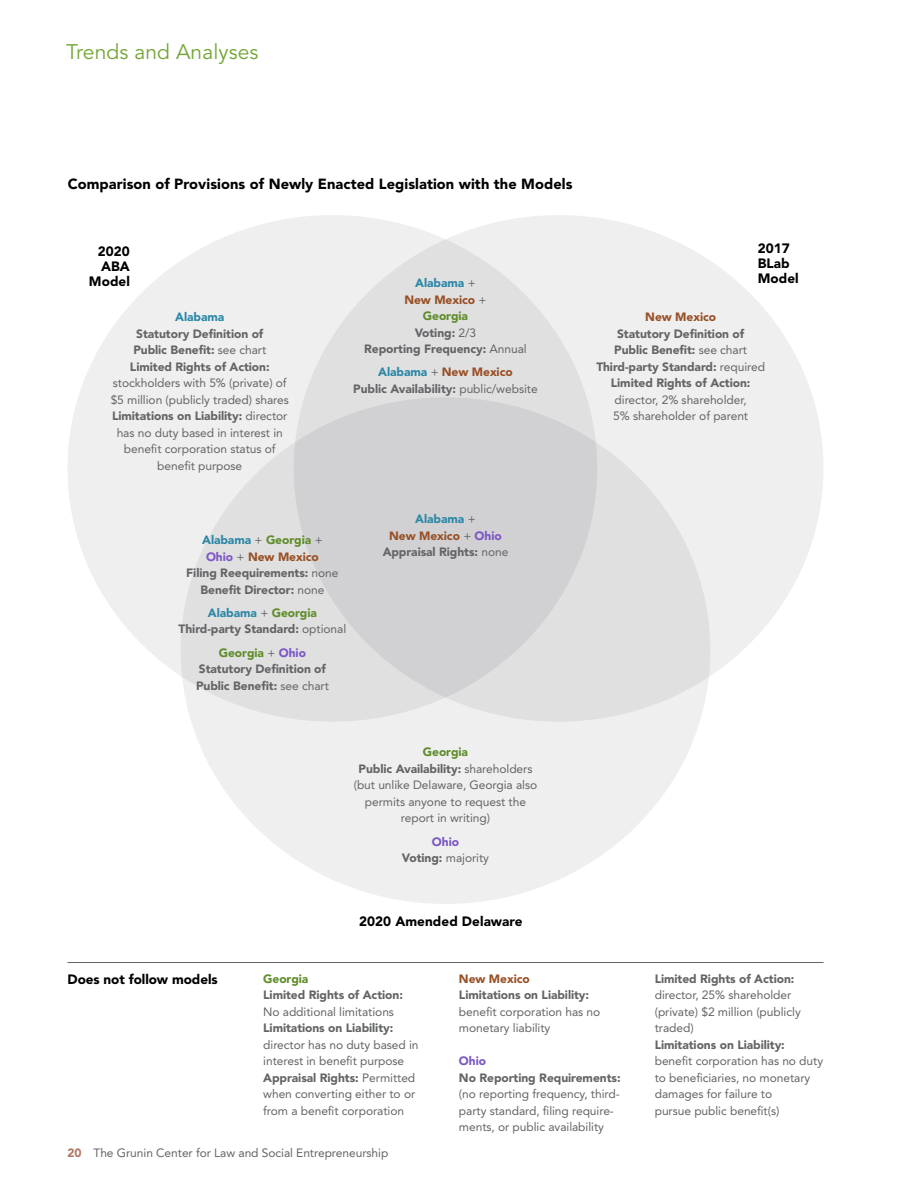
<style>
.page{position:relative;width:918px;height:1188px;background:#fff}
.page>*{position:absolute;margin:0;border:0;box-sizing:border-box;transform-origin:0 0}
.t1{font:21px "Avenir LT Std";letter-spacing:.005em;color:#73a534}
.t2{font:900 14.7px "Avenir LT Std";letter-spacing:.005em;color:#000}
.t3{font:900 13.5px/15px "Avenir LT Std";letter-spacing:.005em;color:#000}
.t4{font:12px/16.5px "Avenir LT Std";letter-spacing:-.005em;color:#636466}
.t5{font:900 12px/16.5px "Avenir LT Std";letter-spacing:-.005em;color:#636466;text-align:center}
.t6{font:900 12px "Avenir LT Std";letter-spacing:-.005em;color:#985025}
.t7{font:900 12px "Avenir LT Std";letter-spacing:-.005em;color:#5f8d2a}
.t8{font:900 12px "Avenir LT Std";color:#7c57c5}
.s1{font-weight:900;color:#2b87a6}
.s2{font-weight:900}
.s3{color:#2b87a6}
.s4{font-weight:400}
.s5{color:#985025}
.s6{color:#5f8d2a}
.s7{color:#7c57c5}
.s8{font-weight:900;color:#5f8d2a}
.s9{font-weight:900;color:#7c57c5}
.s10{font-weight:900;color:#b17865}
</style>
<div class="page">
<div style="left:68px;top:215px;width:529px;height:507px;background:#efeff0;border-radius:50%"></div>
<div style="left:294px;top:215px;width:530px;height:507px;background:linear-gradient(to right,#ddddde,#f3f3f4);border-radius:50%"></div>
<svg style="left:181px;top:397px;width:529px;height:507px"></svg>
<hr style="left:68px;top:962px;width:756px;height:1px;background:#636466">
<h1 class="t1" style="left:66px;top:40px;width:194px">Trends and Analyses</h1>
<p class="t2" style="left:68px;top:175px;width:506px">Comparison of Provisions of Newly Enacted Legislation with the Models</p>
<h4 class="t3" style="left:89px;top:244px;width:43px;text-align:right">2020<br>ABA<br>Model</h4>
<p class="t4" style="left:111px;top:309px;width:180px;text-align:center"><span class="s1">Alabama<br></span><span class="s2">Statutory Definition of<br>Public Benefit:</span> see chart<br><span class="s2">Limited Rights of Action: </span>stockholders with 5% (private) of $5 million (publicly traded) shares<br><span class="s2">Limitations on Liability:</span> director has no duty based in interest in benefit corporation status of benefit purpose</p>
<p class="t5" style="left:364px;top:275px;width:164px"><span class="s3">Alabama</span> <span class="s4">+<br></span><span class="s5">New Mexico</span> <span class="s4">+<br></span><span class="s6">Georgia<br></span>Voting: <span class="s4">2/3<br></span>Reporting Frequency: <span class="s4">Annual</span></p>
<p class="t5" style="left:353px;top:364px;width:186px"><span class="s3">Alabama</span> <span class="s4">+</span> <span class="s5">New Mexico<br></span>Public Availability: <span class="s4">public/website</span></p>
<p class="t5" style="left:186px;top:532px;width:154px"><span class="s3">Alabama</span> <span class="s4">+</span> <span class="s6">Georgia</span> <span class="s4">+<br></span><span class="s7">Ohio</span> <span class="s4">+</span> <span class="s5">New Mexico<br></span>Filing Reequirements: <span class="s4">none<br></span>Benefit Director: <span class="s4">none</span></p>
<p class="t5" style="left:179px;top:604px;width:169px"><span class="s3">Alabama</span> <span class="s4">+</span> <span class="s6">Georgia<br></span>Third-party Standard: <span class="s4">optional</span></p>
<p class="t5" style="left:196px;top:644px;width:134px"><span class="s6">Georgia</span> <span class="s4">+</span> <span class="s7">Ohio<br></span>Statutory Definition of<br>Public Benefit: <span class="s4">see chart</span></p>
<p class="t5" style="left:383px;top:511px;width:127px"><span class="s3">Alabama</span> <span class="s4">+<br></span><span class="s5">New Mexico</span> <span class="s4">+</span> <span class="s7">Ohio<br></span>Appraisal Rights: <span class="s4">none</span></p>
<p class="t4" style="left:354px;top:744px;width:185px;text-align:center"><span class="s8">Georgia<br></span><span class="s2">Public Availability:</span> shareholders (but unlike Delaware, Georgia also permits anyone to request the report in writing)</p>
<p class="t4" style="left:402px;top:833px;width:89px;text-align:center"><span class="s9">Ohio<br></span><span class="s2">Voting:</span> majority</p>
<h4 class="t3" style="left:359px;top:914px;width:165px">2020 Amended Delaware</h4>
<h4 class="t3" style="left:758px;top:240px;width:43px">2017<br>BLab<br>Model</h4>
<p class="t5" style="left:596px;top:309px;width:170px"><span class="s5">New Mexico<br></span>Statutory Definition of<br>Public Benefit: <span class="s4">see chart<br></span>Third-party Standard: <span class="s4">required<br></span>Limited Rights of Action: <span class="s4">director, 2% shareholder,<br>5% shareholder of parent</span></p>
<h4 class="t3" style="left:68px;top:971px;width:152px">Does not follow models</h4>
<h5 class="t7" style="left:263px;top:971px;width:47px">Georgia</h5>
<p class="t4" style="left:263px;top:987px;width:141px"><span class="s2">Limited Rights of Action:<br></span>No additional limitations</p>
<p class="t4" style="left:263px;top:1020px;width:157px"><span class="s2">Limitations on Liability: </span>director has no duty based in interest in benefit purpose</p>
<p class="t4" style="left:263px;top:1069px;width:154px;text-align:justify"><span class="s2">Appraisal Rights:</span> Permitted when converting either to or from a benefit corporation</p>
<p class="t4" style="left:68px;top:1144px;width:322px"><span class="s10">20</span> The Grunin Center for Law and Social Entrepreneurship</p>
<h5 class="t6" style="left:459px;top:971px;width:72px">New Mexico</h5>
<p class="t4" style="left:459px;top:987px;width:143px"><span class="s2">Limitations on Liability: </span>benefit corporation has no monetary liability</p>
<h5 class="t8" style="left:459px;top:1054px;width:29px">Ohio</h5>
<p class="t4" style="left:459px;top:1069px;width:163px"><span class="s2">No Reporting Requirements: </span>(no reporting frequency, third&shy;party standard, filing require&shy;ments, or public availability</p>
<p class="t4" style="left:655px;top:970px;width:148px"><span class="s2">Limited Rights of Action: </span>director, 25% shareholder (private) $2 million (publicly traded)</p>
<p class="t4" style="left:655px;top:1036px;width:170px"><span class="s2">Limitations on Liability: </span>benefit corporation has no duty to beneficiaries, no monetary damages for failure to<br>pursue public benefit(s)</p>
</div>
